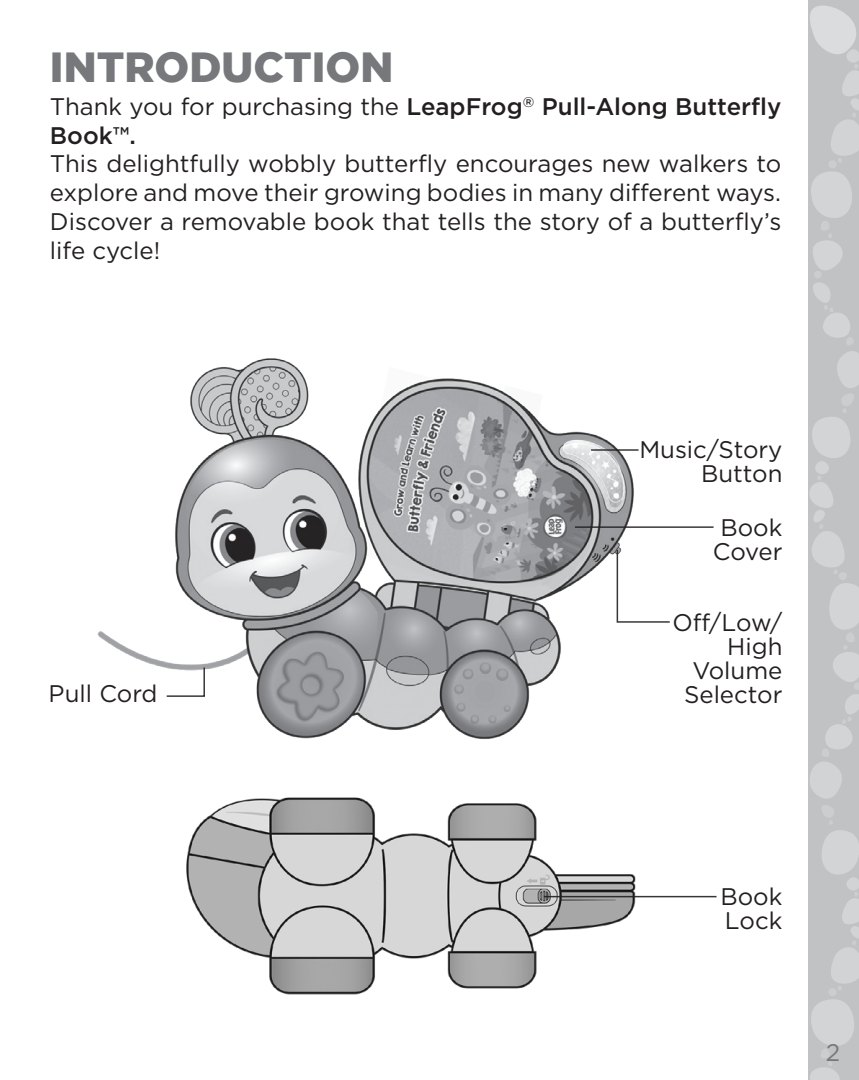
<style>
.page{position:relative;width:859px;height:1080px;background:#fff}
.page>*{position:absolute;margin:0;border:0;box-sizing:border-box;transform-origin:0 0}
.t1{font:900 42px "Gotham";color:#76787b}
.t2{font:24px/24px "Gotham HTF";color:#231f20;text-align:right}
.t3{font:500 24px/28.8px "Gotham HTF";color:#231f20}
.t4{font:24px "Gotham HTF";color:#76787b}
.s1{font-weight:400}
</style>
<div class="page">
<img style="left:97px;top:358px;width:542px;height:381px">
<img style="left:186px;top:797px;width:459px;height:198px">
<svg style="left:808px;top:0;width:51px;height:1080px;background:#c7c8ca"></svg>
<hr style="left:591px;top:449px;width:47px;height:2px;background:#231f20">
<hr style="left:575px;top:526px;width:138px;height:2px;background:#231f20">
<hr style="left:544px;top:896px;width:172px;height:1px;background:#231f20">
<svg style="left:165px;top:666px;width:41px;height:32px"></svg>
<svg style="left:616px;top:548px;width:54px;height:75px"></svg>
<h1 class="t1" style="left:50px;top:43px;width:345px">INTRODUCTION</h1>
<p class="t3" style="left:50px;top:91px;width:733px"><span class="s1">Thank you for purchasing the</span> LeapFrog<sup>®</sup> Pull-Along Butterfly<br>Book™.</p>
<p class="t2" style="left:50px;top:149px;width:733px;line-height:28.8px;text-align:justify">This delightfully wobbly butterfly encourages new walkers to explore and move their growing bodies in many different ways.<br>Discover a removable book that tells the story of a butterfly’s life cycle!</p>
<p class="t2" style="left:49px;top:681px;width:110px">Pull Cord</p>
<p class="t2" style="left:639px;top:437px;width:145px">Music/Story<br>Button</p>
<p class="t2" style="left:713px;top:515px;width:71px;text-align:center">Book<br>Cover</p>
<p class="t2" style="left:672px;top:610px;width:112px">Off/Low/<br>High<br>Volume<br>Selector</p>
<p class="t2" style="left:720px;top:884px;width:63px;text-align:left">Book<br>Lock</p>
<p class="t4" style="left:826px;top:1039px;width:16px">2</p>
</div>
